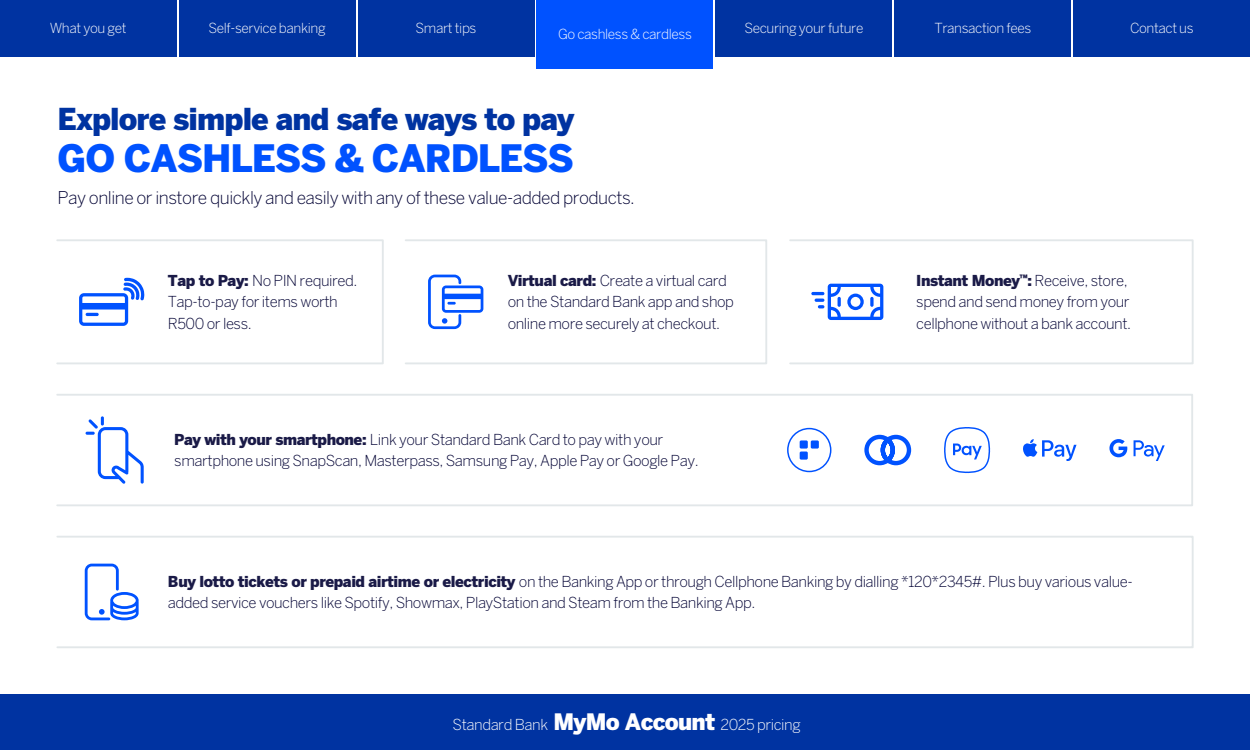
<style>
.page{position:relative;width:1250px;height:750px;background:#fff}
.page>*{position:absolute;margin:0;border:0;box-sizing:border-box;transform-origin:0 0}
.t1{font:900 37.5px "Benton Sans";letter-spacing:-.03em;color:#0052ff}
.t2{font:900 30px "Benton Sans";letter-spacing:-.03em;color:#0033a1}
.t3{font:300 17.5px "Benton Sans";letter-spacing:-.03em;color:#003}
.t4{font:300 15px/21.2px "Benton Sans";letter-spacing:-.03em;color:#003}
.t5{font:300 15px "Benton Sans";letter-spacing:-.03em;color:#fff}
.t6{font:300 13.75px "Benton Sans";letter-spacing:-.03em;color:#fff}
.s1{font-weight:900;color:#1a1a47}
.s2{font-weight:900;font-size:22.5px}
</style>
<div class="page">
<div style="left:0;top:694px;width:1250px;height:56px;background:#0033a1"></div>
<div style="left:56px;top:394px;width:1137px;height:112px;border:2px solid #e2e7e9"></div>
<svg style="left:86px;top:416px;width:58px;height:68px"></svg>
<svg style="left:787px;top:428px;width:44px;height:44px"></svg>
<div style="left:800px;top:440px;width:8px;height:9px;background:#0052ff"></div>
<div style="left:811px;top:440px;width:8px;height:9px;background:#0052ff"></div>
<div style="left:800px;top:452px;width:8px;height:8px;background:#0052ff"></div>
<svg style="left:944px;top:427px;width:47px;height:47px"></svg>
<svg style="left:1023px;top:439px;width:54px;height:22px"></svg>
<svg style="left:1109px;top:439px;width:56px;height:22px"></svg>
<svg style="left:864px;top:434px;width:48px;height:32px"></svg>
<div style="left:56px;top:239px;width:328px;height:125px;border:2px solid #e2e7e9"></div>
<div style="left:405px;top:239px;width:362px;height:125px;border:2px solid #e2e7e9"></div>
<div style="left:789px;top:239px;width:405px;height:125px;border:2px solid #e2e7e9"></div>
<svg style="left:79px;top:278px;width:65px;height:48px"></svg>
<svg style="left:811px;top:284px;width:72px;height:36px"></svg>
<svg style="left:428px;top:275px;width:55px;height:54px"></svg>
<div style="left:56px;top:536px;width:1138px;height:112px;border:2px solid #e2e7e9"></div>
<svg style="left:85px;top:564px;width:54px;height:56px"></svg>
<div style="left:0;top:0;width:176px;height:56px;background:#0033a1"></div>
<div style="left:179px;top:0;width:176px;height:56px;background:#0033a1"></div>
<div style="left:358px;top:0;width:176px;height:56px;background:#0033a1"></div>
<div style="left:716px;top:0;width:176px;height:56px;background:#0033a1"></div>
<div style="left:1074px;top:0;width:176px;height:56px;background:#0033a1"></div>
<div style="left:895px;top:0;width:176px;height:56px;background:#0033a1"></div>
<div style="left:537px;top:0;width:176px;height:69px;background:#0052ff"></div>
<p class="t6" style="left:50px;top:20px;width:78px">What you get</p>
<p class="t6" style="left:209px;top:20px;width:119px">Self-service banking</p>
<p class="t6" style="left:416px;top:20px;width:62px">Smart tips</p>
<p class="t6" style="left:558px;top:20px;width:135px">Go cashless &amp; cardless</p>
<p class="t6" style="left:744px;top:20px;width:121px">Securing your future</p>
<p class="t6" style="left:934px;top:20px;width:99px">Transaction fees</p>
<p class="t6" style="left:1130px;top:20px;width:65px">Contact us</p>
<h2 class="t2" style="left:58px;top:101px;width:518px">Explore simple and safe ways to pay</h2>
<h1 class="t1" style="left:58px;top:136px;width:518px">GO CASHLESS &amp; CARDLESS</h1>
<p class="t3" style="left:58px;top:188px;width:579px">Pay online or instore quickly and easily with any of these value-added products.</p>
<p class="t4" style="left:168px;top:270px;width:191px"><span class="s1">Tap to Pay:</span> No PIN required.<br>Tap-to-pay for items worth<br>R500 or less.</p>
<p class="t4" style="left:916px;top:270px;width:216px"><span class="s1">Instant Money</span><sup>™</sup><span class="s1">:</span> Receive, store, spend and send money from your cellphone without a bank account.</p>
<p class="t4" style="left:508px;top:270px;width:228px"><span class="s1">Virtual card:</span> Create a virtual card on the Standard Bank app and shop online more securely at checkout.</p>
<p class="t4" style="left:174px;top:429px;width:526px"><span class="s1">Pay with your smartphone:</span> Link your Standard Bank Card to pay with your smartphone using SnapScan, Masterpass, Samsung Pay, Apple Pay or Google Pay.</p>
<p class="t4" style="left:168px;top:571px;width:966px"><span class="s1">Buy lotto tickets or prepaid airtime or electricity</span> on the Banking App or through Cellphone Banking by dialling *120*2345#. Plus buy various value&shy;added service vouchers like Spotify, Showmax, PlayStation and Steam from the Banking App.</p>
<p class="t5" style="left:453px;top:716px;width:350px">Standard Bank <span class="s2">MyMo Account</span> 2025 pricing</p>
</div>
